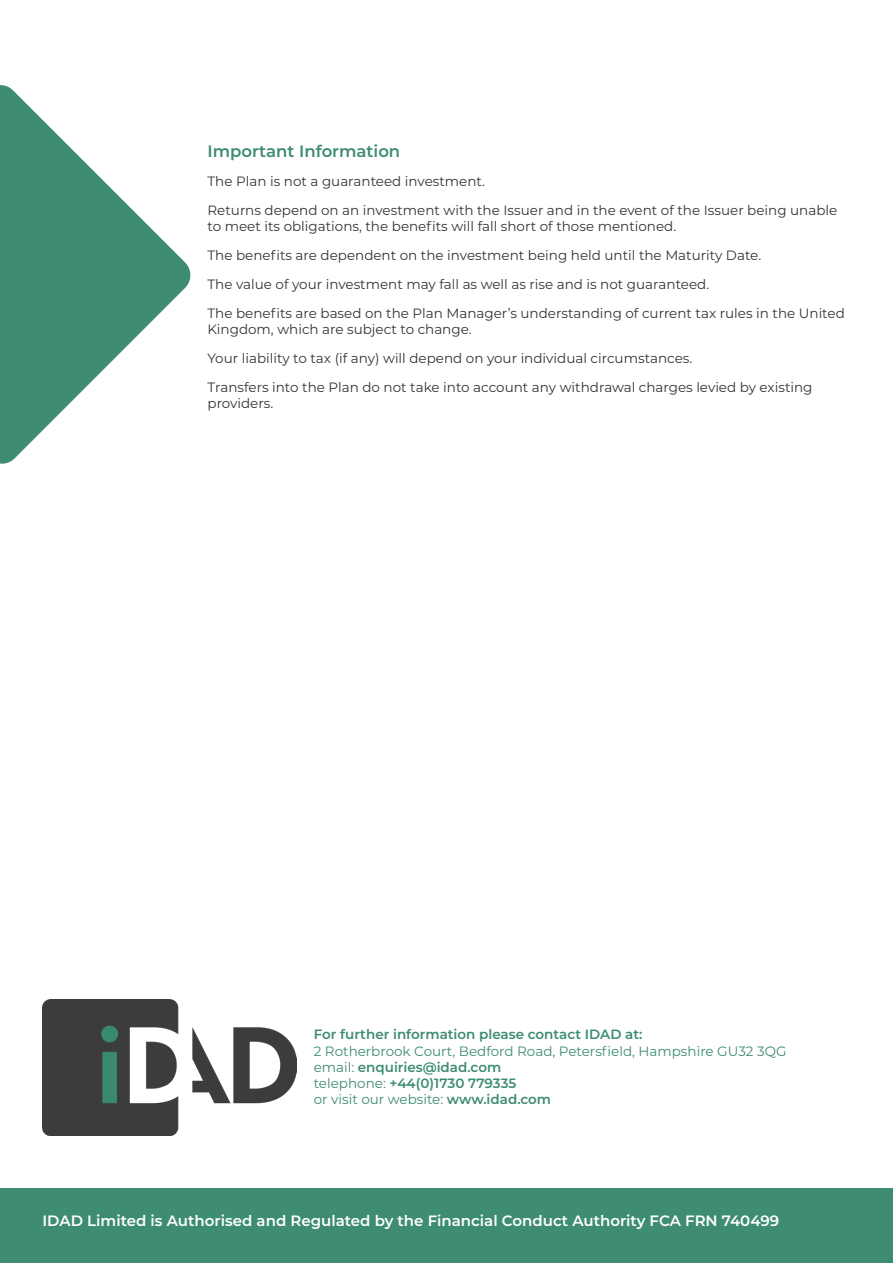
<style>
.page{position:relative;width:893px;height:1263px;background:#fff}
.page>*{position:absolute;margin:0;border:0;box-sizing:border-box;transform-origin:0 0}
.t1{font:600 16.5px "Montserrat";color:#3d8c73}
.t2{font:600 15px "Montserrat";color:#fff}
.t3{font:13.5px/16.2px "Montserrat";color:#303537}
.t4{font:600 13.5px "Montserrat";color:#3d8c73}
.t5{font:13.5px "Montserrat";color:#3d8c73}
.s1{font-weight:400}
.s2{font-weight:600}
</style>
<div class="page">
<div style="left:0;top:1188px;width:893px;height:75px;background:#3d8c73"></div>
<img style="left:43px;top:1000px;width:254px;height:135px">
<svg style="left:0;top:85px;width:191px;height:379px;fill:#3d8c73"></svg>
<p class="t1" style="left:207px;top:139px;width:194px">Important Information</p>
<p class="t3" style="left:207px;top:172px;width:279px">The Plan is not a guaranteed investment.</p>
<p class="t3" style="left:207px;top:201px;width:631px">Returns depend on an investment with the Issuer and in the event of the Issuer being unable to meet its obligations, the benefits will fall short of those mentioned.</p>
<p class="t3" style="left:207px;top:246px;width:555px">The benefits are dependent on the investment being held until the Maturity Date.</p>
<p class="t3" style="left:207px;top:275px;width:503px">The value of your investment may fall as well as rise and is not guaranteed.</p>
<p class="t3" style="left:207px;top:304px;width:639px">The benefits are based on the Plan Manager’s understanding of current tax rules in the United<br>Kingdom, which are subject to change.</p>
<p class="t3" style="left:207px;top:349px;width:486px">Your liability to tax (if any) will depend on your individual circumstances.</p>
<p class="t3" style="left:207px;top:378px;width:606px">Transfers into the Plan do not take into account any withdrawal charges levied by existing providers.</p>
<p class="t4" style="left:314px;top:1025px;width:330px">For further information please contact IDAD at:</p>
<p class="t5" style="left:314px;top:1041px;width:474px">2 Rotherbrook Court, Bedford Road, Petersfield, Hampshire GU32 3QG</p>
<p class="t4" style="left:314px;top:1057px;width:189px"><span class="s1">email:</span> enquiries@idad.com</p>
<p class="t4" style="left:314px;top:1073px;width:204px"><span class="s1">telephone:</span> +44(0)1730 779335</p>
<p class="t5" style="left:314px;top:1090px;width:239px">or visit our website: <span class="s2">www.idad.com</span></p>
<p class="t2" style="left:43px;top:1210px;width:738px">IDAD Limited is Authorised and Regulated by the Financial Conduct Authority FCA FRN 740499</p>
</div>
